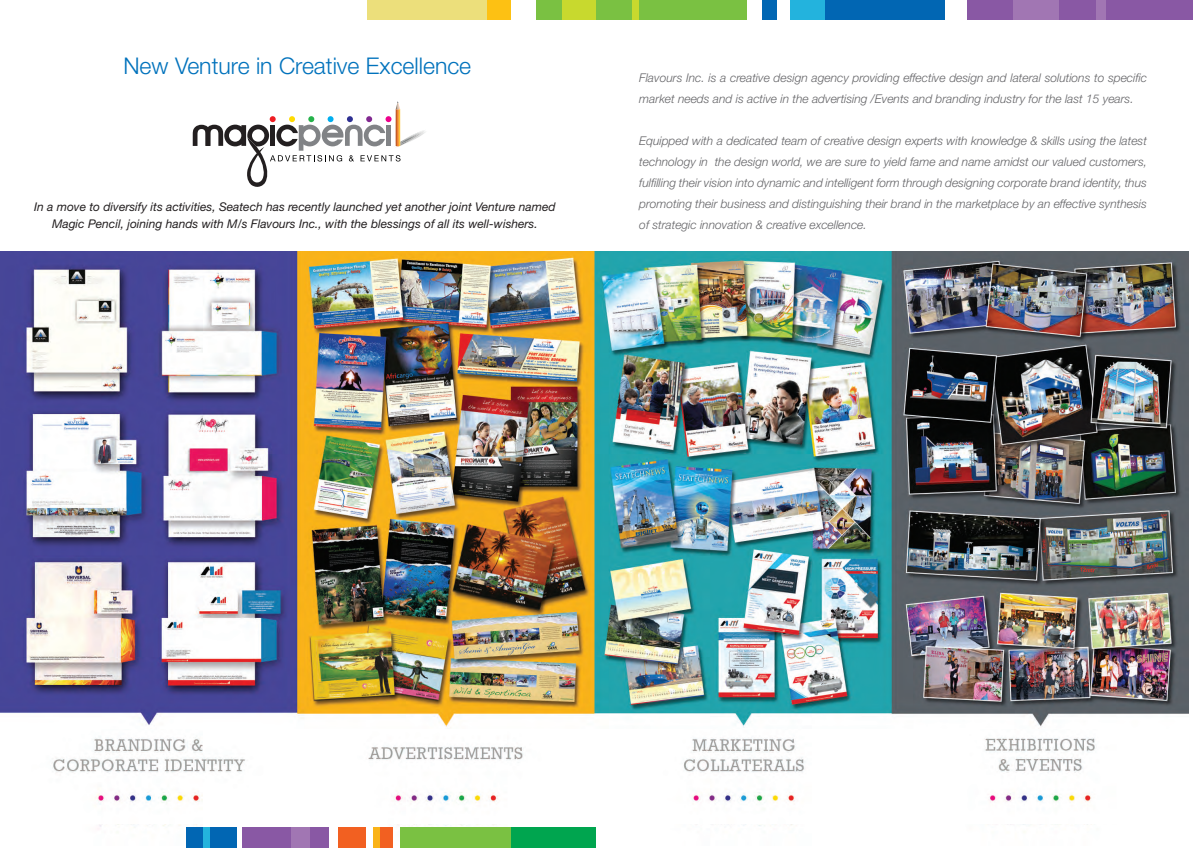
<style>
.page{position:relative;width:1193px;height:848px;background:#fff}
.page>*{position:absolute;margin:0;border:0;box-sizing:border-box;transform-origin:0 0}
.t1{font:300 23px "Helvetica Neue";color:#0072bc}
.t2{font:italic 300 12px/21px "Helvetica Neue";color:#636366}
.t3{font:italic 12px/17px "Helvetica Neue";color:#231f20;text-align:center}
</style>
<div class="page">
<div style="left:367px;top:0;width:143px;height:20px;background:#ecdf7b"></div>
<div style="left:536px;top:0;width:211px;height:20px;background:#7ac142"></div>
<div style="left:562px;top:0;width:34px;height:20px;background:#c8d92e"></div>
<div style="left:632px;top:0;width:7px;height:20px;background:#c8d92e"></div>
<div style="left:487px;top:0;width:24px;height:20px;background:#fdc113"></div>
<div style="left:762px;top:0;width:15px;height:20px;background:#0166b3"></div>
<div style="left:818px;top:0;width:127px;height:20px;background:#0166b3"></div>
<div style="left:791px;top:0;width:34px;height:20px;background:#23b3dd"></div>
<div style="left:967px;top:0;width:226px;height:20px;background:#8958a4"></div>
<div style="left:1014px;top:0;width:45px;height:20px;background:#a176b3"></div>
<div style="left:1096px;top:0;width:9px;height:20px;background:#a176b3"></div>
<img style="left:0;top:251px;width:1188px;height:594px">
<img style="left:0;top:729px;width:1188px;height:93px">
<svg style="left:193px;top:101px;width:232px;height:86px"></svg>
<div style="left:400px;top:826px;width:195px;height:21px;background:#7ac142"></div>
<div style="left:338px;top:826px;width:54px;height:21px;background:#f26021"></div>
<div style="left:186px;top:826px;width:50px;height:21px;background:#0166b3"></div>
<div style="left:203px;top:826px;width:7px;height:21px;background:#23b3dd"></div>
<div style="left:373px;top:826px;width:7px;height:21px;background:#fab318"></div>
<div style="left:366px;top:826px;width:7px;height:21px;background:#fff"></div>
<div style="left:242px;top:826px;width:87px;height:21px;background:#8958a4"></div>
<div style="left:511px;top:826px;width:84px;height:21px;background:#00a54f"></div>
<div style="left:291px;top:826px;width:19px;height:21px;background:#a176b3"></div>
<h1 class="t1" style="left:123px;top:57px;width:349px">New Venture in Creative Excellence</h1>
<p class="t3" style="left:34px;top:199px;width:523px">In a move to diversify its activities, Seatech has recently launched yet another joint Venture named<br>Magic Pencil, joining hands with M/s Flavours Inc., with the blessings of all its well-wishers.</p>
<p class="t2" style="left:639px;top:68px;width:509px">Flavours Inc. is a creative design agency providing effective design and lateral solutions to specific market needs and is active in the advertising /Events and branding industry for the last 15 years.</p>
<p class="t2" style="left:639px;top:131px;width:509px;text-align:justify">Equipped with a dedicated team of creative design experts with knowledge &amp; skills using the latest technology in the design world, we are sure to yield fame and name amidst our valued customers, fulfilling their vision into dynamic and intelligent form through designing corporate brand identity, thus promoting their business and distinguishing their brand in the marketplace by an effective synthesis of strategic innovation &amp; creative excellence.</p>
</div>
